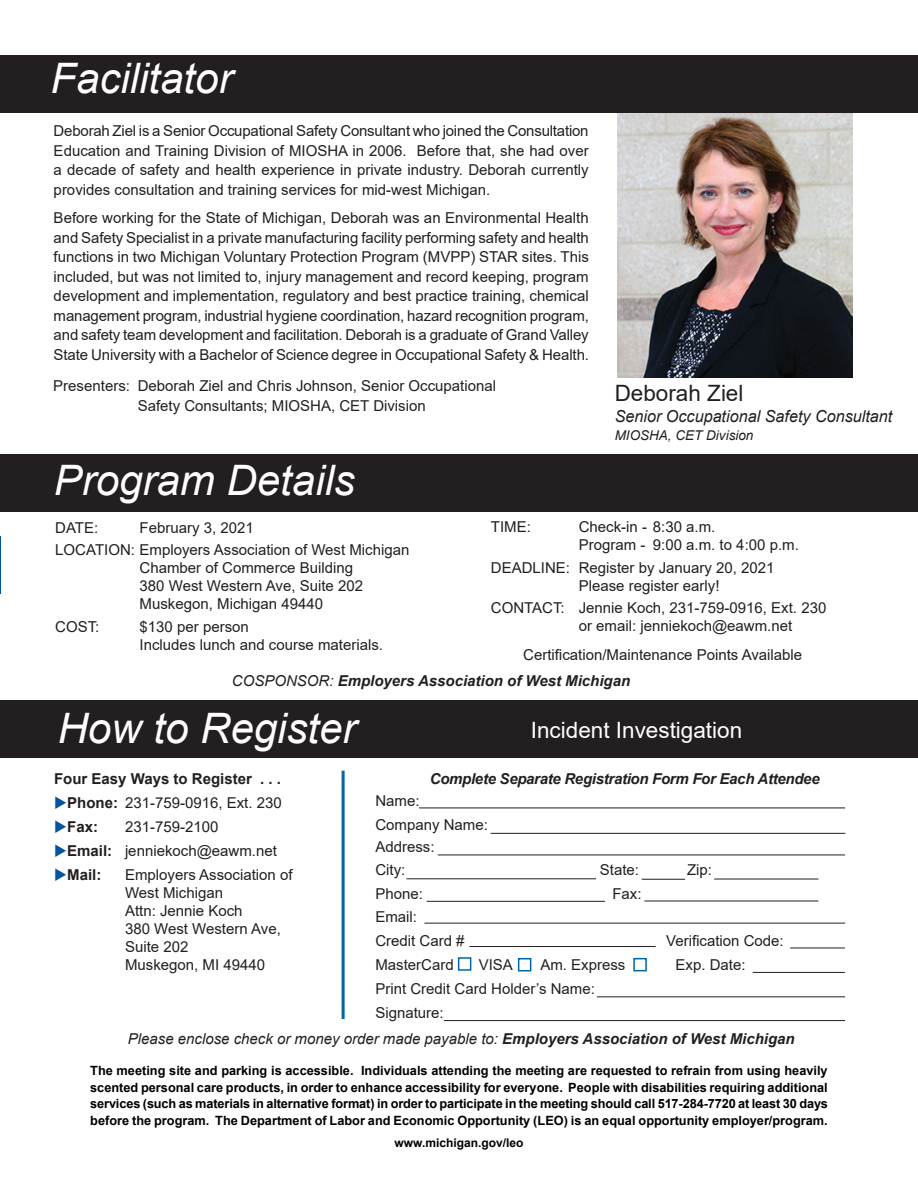
<style>
.page{position:relative;width:918px;height:1188px;background:#fff}
.page>*{position:absolute;margin:0;border:0;box-sizing:border-box;transform-origin:0 0}
.t1{font:italic 42px "Arial";color:#fff}
.t2{font:22.5px "Arial";color:#fff}
.t3{font:22.5px "Arial";color:#231f20}
.t4{font:italic 16.5px "Arial";color:#231f20}
.t5{font:15px/19.5px "Arial";color:#231f20}
.t6{font:italic 15px "Arial";color:#231f20}
.t7{font:italic 700 15px "Arial";letter-spacing:-.02em;color:#231f20}
.t8{font:italic 700 15px "Arial";color:#231f20}
.t9{font:700 15px "Arial";color:#231f20}
.t10{font:italic 13.5px "Arial";color:#231f20}
.t11{font:700 12.75px/16.5px "Arial";color:#000;text-align:justify}
.t12{font:700 12px "Arial";color:#000}
.s1{font-weight:400}
.s2{color:#01549d}
.s3{font-weight:700}
</style>
<div class="page">
<img style="left:618px;top:112px;width:235px;height:265px">
<div style="left:0;top:454px;width:918px;height:58px;background:#231f20"></div>
<div style="left:0;top:700px;width:918px;height:58px;background:#231f20"></div>
<div style="left:0;top:55px;width:918px;height:57px;background:#231f20"></div>
<hr style="left:0;top:536px;width:1px;height:58px;background:#01549d">
<hr style="left:342px;top:771px;width:3px;height:248px;background:#0065a4">
<hr style="left:419px;top:808px;width:426px;height:1px;background:#231f20">
<hr style="left:406px;top:879px;width:190px;height:1px;background:#231f20">
<hr style="left:642px;top:879px;width:43px;height:1px;background:#231f20">
<hr style="left:714px;top:879px;width:105px;height:1px;background:#231f20">
<hr style="left:644px;top:901px;width:174px;height:1px;background:#231f20">
<hr style="left:424px;top:923px;width:421px;height:1px;background:#231f20">
<hr style="left:438px;top:855px;width:407px;height:1px;background:#231f20">
<hr style="left:469px;top:946px;width:187px;height:1px;background:#231f20">
<hr style="left:753px;top:972px;width:92px;height:1px;background:#231f20">
<hr style="left:427px;top:901px;width:178px;height:1px;background:#231f20">
<hr style="left:444px;top:1020px;width:401px;height:1px;background:#231f20">
<hr style="left:597px;top:997px;width:248px;height:1px;background:#231f20">
<hr style="left:790px;top:948px;width:55px;height:1px;background:#231f20">
<div style="left:458px;top:957px;width:13px;height:14px;border:2px solid #0065a4"></div>
<div style="left:518px;top:958px;width:13px;height:13px;border:2px solid #0065a4"></div>
<div style="left:633px;top:958px;width:14px;height:13px;border:2px solid #0065a4"></div>
<hr style="left:491px;top:833px;width:354px;height:1px;background:#231f20">
<h1 class="t1" style="left:51px;top:51px;width:184px">Facilitator</h1>
<p class="t5" style="left:54px;top:121px;width:537px;text-align:justify">Deborah Ziel is a Senior Occupational Safety Consultant who joined the Consultation Education and Training Division of MIOSHA in 2006. Before that, she had over a decade of safety and health experience in private industry. Deborah currently provides consultation and training services for mid-west Michigan.</p>
<p class="t5" style="left:54px;top:208px;width:537px;text-align:justify">Before working for the State of Michigan, Deborah was an Environmental Health and Safety Specialist in a private manufacturing facility performing safety and health functions in two Michigan Voluntary Protection Program (MVPP) STAR sites. This included, but was not limited to, injury management and record keeping, program development and implementation, regulatory and best practice training, chemical management program, industrial hygiene coordination, hazard recognition program, and safety team development and facilitation. Deborah is a graduate of Grand Valley State University with a Bachelor of Science degree in Occupational Safety &amp; Health.</p>
<p class="t5" style="left:138px;top:376px;width:360px;text-indent:-84px">Presenters: Deborah Ziel and Chris Johnson, Senior Occupational<br>Safety Consultants; MIOSHA, CET Division</p>
<h1 class="t1" style="left:54px;top:453px;width:303px">Program Details</h1>
<h2 class="t3" style="left:615px;top:378px;width:130px">Deborah Ziel</h2>
<p class="t4" style="left:615px;top:406px;width:279px">Senior Occupational Safety Consultant</p>
<p class="t10" style="left:615px;top:427px;width:140px">MIOSHA, CET Division</p>
<p class="t5" style="left:55px;top:516px;width:356px;line-height:22.5px;text-indent:84px">February 3, 2021<br>LOCATION: Employers Association of West Michigan</p>
<p class="t5" style="left:140px;top:559px;width:225px;line-height:18px">Chamber of Commerce Building<br>380 West Western Ave, Suite 202<br>Muskegon, Michigan 49440</p>
<p class="t5" style="left:55px;top:617px;width:46px">COST:</p>
<p class="t5" style="left:140px;top:618px;width:245px;line-height:18px">$130 per person<br>Includes lunch and course materials.</p>
<p class="t5" style="left:55px;top:518px;width:45px">DATE:</p>
<p class="t5" style="left:491px;top:517px;width:42px">TIME:</p>
<p class="t5" style="left:579px;top:518px;width:222px;line-height:18px">Check-in - 8:30 a.m.<br>Program - 9:00 a.m. to 4:00 p.m.</p>
<p class="t5" style="left:579px;top:559px;width:197px;line-height:18px;text-indent:-88px">DEADLINE: Register by January 20, 2021<br>Please register early!</p>
<p class="t5" style="left:579px;top:599px;width:249px;line-height:18px;text-indent:-88px">CONTACT: Jennie Koch, 231-759-0916, Ext. 230 or email: jenniekoch@eawm.net</p>
<p class="t5" style="left:523px;top:645px;width:281px">Certification/Maintenance Points Available</p>
<p class="t8" style="left:232px;top:671px;width:400px"><span class="s1">COSPONSOR:</span> Employers Association of West Michigan</p>
<h1 class="t1" style="left:58px;top:701px;width:300px">How to Register</h1>
<h2 class="t2" style="left:531px;top:714px;width:213px">Incident Investigation</h2>
<p class="t7" style="left:430px;top:769px;width:392px">Complete Separate Registration Form For Each Attendee</p>
<p class="t9" style="left:54px;top:769px;width:229px">Four Easy Ways to Register . . .</p>
<p class="t5" style="left:54px;top:793px;width:229px"><span class="s2">◆</span><span class="s3">Phone:</span> 231-759-0916, Ext. 230</p>
<p class="t9" style="left:54px;top:817px;width:46px"><span class="s2">◆</span>Fax:</p>
<p class="t5" style="left:125px;top:817px;width:95px">231-759-2100</p>
<p class="t5" style="left:54px;top:841px;width:224px"><span class="s2">◆</span><span class="s3">Email:</span> jenniekoch@eawm.net</p>
<p class="t9" style="left:54px;top:865px;width:49px"><span class="s2">◆</span>Mail:</p>
<p class="t5" style="left:125px;top:866px;width:169px;line-height:18px">Employers Association of<br>West Michigan<br>Attn: Jennie Koch<br>380 West Western Ave,<br>Suite 202<br>Muskegon, MI 49440</p>
<p class="t5" style="left:375px;top:789px;width:114px;line-height:23px">Name:<br>Company Name:<br>Address:<br>City:</p>
<p class="t5" style="left:600px;top:860px;width:41px">State:</p>
<p class="t5" style="left:687px;top:860px;width:27px">Zip:</p>
<p class="t5" style="left:375px;top:883px;width:49px">Phone:</p>
<p class="t5" style="left:612px;top:883px;width:31px">Fax:</p>
<p class="t5" style="left:375px;top:904px;width:91px;line-height:24px">Email:<br>Credit Card #</p>
<p class="t5" style="left:666px;top:931px;width:119px">Verification Code:</p>
<p class="t5" style="left:375px;top:955px;width:80px">MasterCard</p>
<p class="t5" style="left:479px;top:955px;width:36px">VISA</p>
<p class="t5" style="left:540px;top:955px;width:87px">Am. Express</p>
<p class="t5" style="left:676px;top:955px;width:72px">Exp. Date:</p>
<p class="t5" style="left:375px;top:976px;width:221px;line-height:24px">Print Credit Card Holder’s Name:<br>Signature:</p>
<p class="t6" style="left:128px;top:1029px;width:668px">Please enclose check or money order made payable to: <span class="s3">Employers Association of West Michigan</span></p>
<p class="t11" style="left:90px;top:1063px;width:739px">The meeting site and parking is accessible. Individuals attending the meeting are requested to refrain from using heavily scented personal care products, in order to enhance accessibility for everyone. People with disabilities requiring additional services (such as materials in alternative format) in order to participate in the meeting should call 517-284-7720 at least 30 days before the program. The Department of Labor and Economic Opportunity (LEO) is an equal opportunity employer/program.</p>
<p class="t12" style="left:395px;top:1135px;width:130px">www.michigan.gov/leo</p>
</div>
